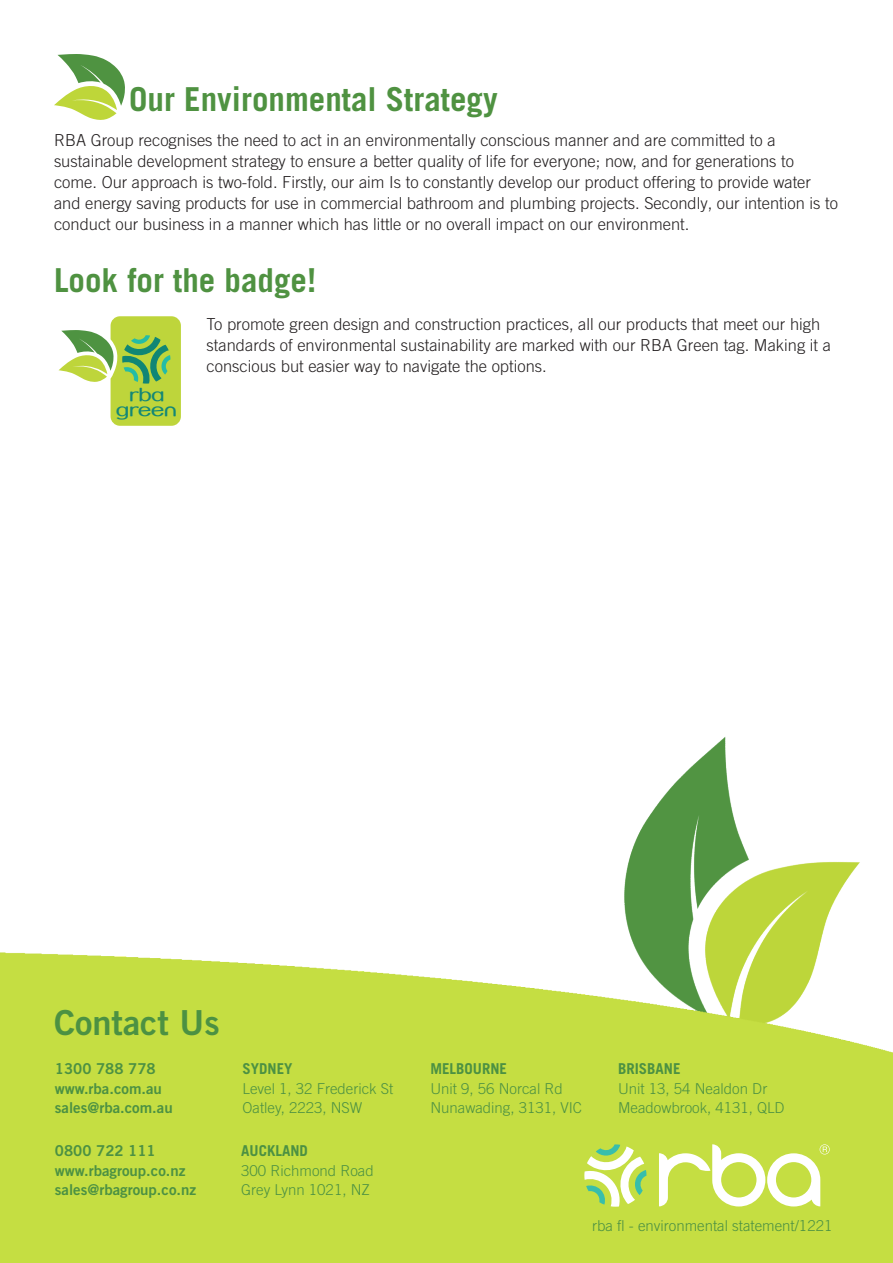
<style>
.page{position:relative;width:893px;height:1263px;background:#fff}
.page>*{position:absolute;margin:0;border:0;box-sizing:border-box;transform-origin:0 0}
.t1{font:34.5px "Trade Gothic LT Std Bd 2";color:#4c9142}
.t2{font:700 33px "Trade Gothic LT Std";color:#4f9241}
.t3{font:extra-condensed 22.95px "Street";letter-spacing:-.045em;color:#138776}
.t4{font:300 16.5px/21px "Trade Gothic LT Std";color:#231f20}
.t5{font:300 15px "Trade Gothic LT Std";color:#4c9142}
.t6{font:15px "Trade Gothic LT Std Bd 2";color:#4c9142}
.t7{font:700 15px "Trade Gothic LT Std";color:#4c9142}
</style>
<div class="page">
<svg style="left:58px;top:316px;width:123px;height:110px"></svg>
<img style="left:0;top:737px;width:893px;height:525px">
<svg style="left:659px;top:1144px;width:171px;height:62px"></svg>
<svg style="left:584px;top:1144px;width:62px;height:63px"></svg>
<svg style="left:54px;top:54px;width:71px;height:66px"></svg>
<p class="t2" style="left:129px;top:79px;width:370px">Our Environmental Strategy</p>
<p class="t4" style="left:54px;top:129px;width:785px">RBA Group recognises the need to act in an environmentally conscious manner and are committed to a sustainable development strategy to ensure a better quality of life for everyone; now, and for generations to come. Our approach is two-fold. Firstly, our aim Is to constantly develop our product offering to provide water and energy saving products for use in commercial bathroom and plumbing projects. Secondly, our intention is to conduct our business in a manner which has little or no overall impact on our environment.</p>
<p class="t2" style="left:54px;top:260px;width:264px">Look for the badge!</p>
<p class="t4" style="left:207px;top:313px;width:626px">To promote green design and construction practices, all our products that meet our high standards of environmental sustainability are marked with our RBA Green tag. Making it a conscious but easier way to navigate the options.</p>
<p class="t3" style="left:129px;top:384px;width:38px">rba</p>
<p class="t3" style="left:116px;top:399px;width:63px">green</p>
<p class="t1" style="left:54px;top:1002px;width:167px">Contact Us</p>
<p class="t6" style="left:55px;top:1060px;width:102px">1300 788 778</p>
<p class="t6" style="left:55px;top:1079px;width:109px">www.rba.com.au</p>
<p class="t6" style="left:55px;top:1099px;width:119px">sales@rba.com.au</p>
<p class="t6" style="left:55px;top:1142px;width:102px">0800 722 111</p>
<p class="t6" style="left:55px;top:1161px;width:132px">www.rbagroup.co.nz</p>
<p class="t6" style="left:55px;top:1181px;width:143px">sales@rbagroup.co.nz</p>
<p class="t7" style="left:243px;top:1060px;width:52px">SYDNEY</p>
<p class="t5" style="left:243px;top:1080px;width:152px">Level 1, 32 Frederick St</p>
<p class="t5" style="left:243px;top:1099px;width:121px">Oatley, 2223, NSW</p>
<p class="t7" style="left:241px;top:1142px;width:68px">AUCKLAND</p>
<p class="t5" style="left:241px;top:1162px;width:134px">300 Richmond Road</p>
<p class="t5" style="left:241px;top:1181px;width:130px">Grey Lynn 1021, NZ</p>
<p class="t7" style="left:430px;top:1060px;width:78px">MELBOURNE</p>
<p class="t5" style="left:430px;top:1080px;width:134px">Unit 9, 56 Norcal Rd</p>
<p class="t5" style="left:430px;top:1099px;width:153px">Nunawading, 3131, VIC</p>
<p class="t7" style="left:618px;top:1060px;width:64px">BRISBANE</p>
<p class="t5" style="left:618px;top:1080px;width:151px">Unit 13, 54 Nealdon Dr</p>
<p class="t5" style="left:618px;top:1099px;width:168px">Meadowbrook, 4131, QLD</p>
<p class="t5" style="left:592px;top:1217px;width:242px">rba fl - environmental statement/1221</p>
</div>
